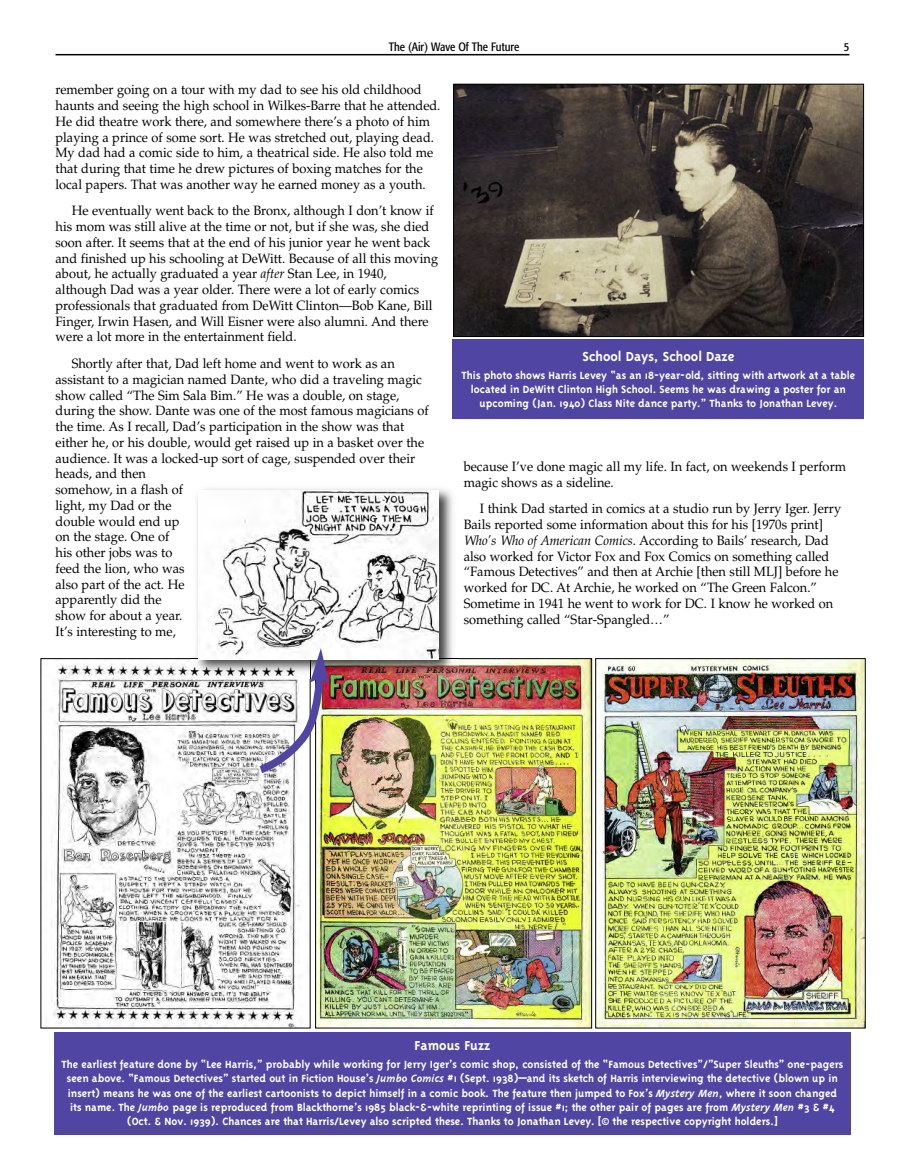
<style>
.page{position:relative;width:905px;height:1175px;background:#fff}
.page>*{position:absolute;margin:0;border:0;box-sizing:border-box;transform-origin:0 0}
.t1{font:700 15px "Triplex";color:#fff}
.t2{font:13.5px/15.8px "Palatino";color:#000;scale:.95 1}
.t3{font:700 12px/14.2px "Triplex";color:#fff;text-align:center}
.t4{font:condensed 12px "Formata";color:#000}
.s1{font-style:italic}
</style>
<div class="page">
<div style="left:452px;top:340px;width:412px;height:79px;background:#5145a3"></div>
<img style="left:455px;top:86px;width:407px;height:249px">
<div style="left:453px;top:84px;width:411px;height:253px;border:1px solid #000"></div>
<img style="left:51px;top:663px;width:249px;height:363px">
<img style="left:317px;top:660px;width:273px;height:366px">
<div style="left:315px;top:658px;width:277px;height:370px;border:1px solid #000"></div>
<img style="left:597px;top:660px;width:266px;height:366px">
<div style="left:595px;top:658px;width:270px;height:370px;border:1px solid #000"></div>
<div style="left:54px;top:1031px;width:797px;height:103px;background:#5145a3"></div>
<hr style="left:56px;top:54px;width:793px;height:1px;background:#000">
<img style="left:197px;top:488px;width:256px;height:170px">
<img style="left:191px;top:658px;width:62px;height:20px">
<img style="left:329px;top:658px;width:129px;height:20px">
<img style="left:198px;top:490px;width:241px;height:169px">
<svg style="left:253px;top:648px;width:76px;height:129px"></svg>
<p class="t4" style="left:389px;top:40px;width:132px">The (Air) Wave Of The Future</p>
<p class="t4" style="left:843px;top:40px;width:7px">5</p>
<p class="t2" style="left:56px;top:83px;width:407px">remember going on a tour with my dad to see his old childhood haunts and seeing the high school in Wilkes-Barre that he attended.<br>He did theatre work there, and somewhere there’s a photo of him playing a prince of some sort. He was stretched out, playing dead.<br>My dad had a comic side to him, a theatrical side. He also told me that during that time he drew pictures of boxing matches for the local papers. That was another way he earned money as a youth.</p>
<p class="t2" style="left:56px;top:204px;width:404px;text-indent:16px">He eventually went back to the Bronx, although I don’t know if his mom was still alive at the time or not, but if she was, she died soon after. It seems that at the end of his junior year he went back and finished up his schooling at DeWitt. Because of all this moving about, he actually graduated a year <span class="s1">after</span> Stan Lee, in 1940, although Dad was a year older. There were a lot of early comics professionals that graduated from DeWitt Clinton—Bob Kane, Bill Finger, Irwin Hasen, and Will Eisner were also alumni. And there were a lot more in the entertainment field.</p>
<p class="t2" style="left:56px;top:357px;width:394px;text-indent:16px">Shortly after that, Dad left home and went to work as an assistant to a magician named Dante, who did a traveling magic show called “The Sim Sala Bim.” He was a double, on stage, during the show. Dante was one of the most famous magicians of the time. As I recall, Dad’s participation in the show was that either he, or his double, would get raised up in a basket over the audience. It was a locked-up sort of cage, suspended over their heads, and then<br>somehow, in a flash of<br>light, my Dad or the<br>double would end up<br>on the stage. One of<br>his other jobs was to<br>feed the lion, who was<br>also part of the act. He<br>apparently did the<br>show for about a year.<br>It’s interesting to me,</p>
<p class="t1" style="left:582px;top:346px;width:154px">School Days, School Daze</p>
<p class="t3" style="left:461px;top:367px;width:395px">This photo shows Harris Levey “as an 18-year-old, sitting with artwork at a table located in DeWitt Clinton High School. Seems he was drawing a poster for an upcoming (Jan. 1940) Class Nite dance party.” Thanks to Jonathan Levey.</p>
<p class="t2" style="left:463px;top:460px;width:404px">because I’ve done magic all my life. In fact, on weekends I perform magic shows as a sideline.</p>
<p class="t2" style="left:463px;top:502px;width:399px;text-indent:16px">I think Dad started in comics at a studio run by Jerry Iger. Jerry Bails reported some information about this for his [1970s print] <span class="s1">Who’s Who of American Comics</span>. According to Bails’ research, Dad also worked for Victor Fox and Fox Comics on something called “Famous Detectives” and then at Archie [then still MLJ] before he worked for DC. At Archie, he worked on “The Green Falcon.” Sometime in 1941 he went to work for DC. I know he worked on something called “Star-Spangled…”</p>
<p class="t1" style="left:414px;top:1036px;width:77px">Famous Fuzz</p>
<p class="t3" style="left:61px;top:1056px;width:783px">The earliest feature done by “Lee Harris,” probably while working for Jerry Iger’s comic shop, consisted of the “Famous Detectives”/”Super Sleuths” one-pagers seen above. “Famous Detectives” started out in Fiction House’s <span class="s1">Jumbo Comics</span> #1 (Sept. 1938)—and its sketch of Harris interviewing the detective (blown up in insert) means he was one of the earliest cartoonists to depict himself in a comic book. The feature then jumped to Fox’s <span class="s1">Mystery Men</span>, where it soon changed its name. The <span class="s1">Jumbo</span> page is reproduced from Blackthorne’s 1985 black-&amp;-white reprinting of issue #1; the other pair of pages are from <span class="s1">Mystery Men</span> #3 &amp; #4 (Oct. &amp; Nov. 1939). Chances are that Harris/Levey also scripted these. Thanks to Jonathan Levey. [© the respective copyright holders.]</p>
</div>
